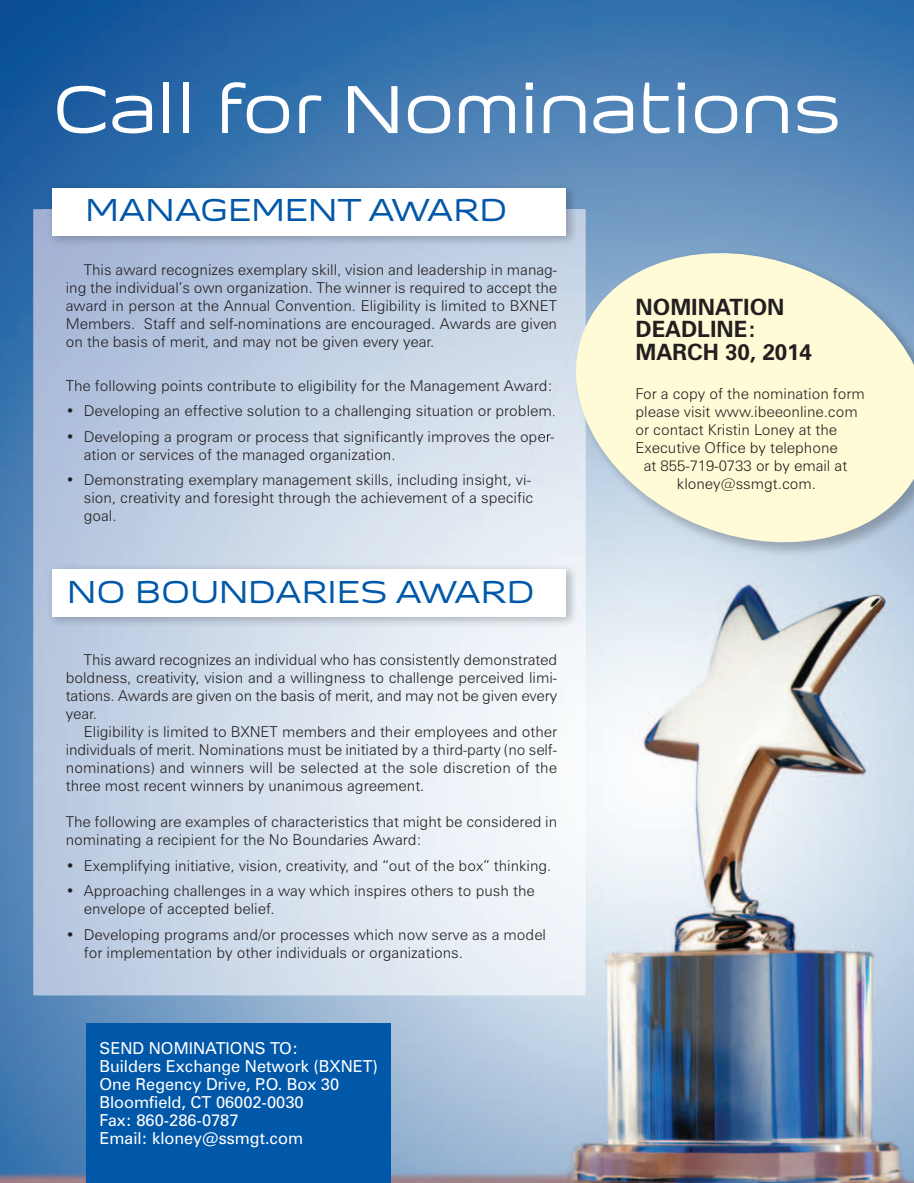
<style>
.page{position:relative;width:914px;height:1183px;background:#fff}
.page>*{position:absolute;margin:0;border:0;box-sizing:border-box;transform-origin:0 0}
.t1{font:71.25px "i Proton";color:#fff}
.t2{font:33.45px "i Proton";color:#0157a8}
.t3{font:700 22.5px/22.5px "Zurich BT";color:#231f20}
.t4{font:16.5px/18px "Zurich BT";color:#fff}
.t5{font:300 15px/18px "Zurich BT";color:#231f20}
</style>
<div class="page">
<img style="left:0;top:0;width:913px;height:1183px">
<img style="left:33px;top:209px;width:552px;height:786px">
<img style="left:43px;top:178px;width:538px;height:74px">
<div style="left:52px;top:188px;width:513px;height:47px;background:#fff"></div>
<img style="left:43px;top:559px;width:538px;height:74px">
<div style="left:52px;top:569px;width:513px;height:47px;background:#fff"></div>
<div style="left:86px;top:1023px;width:304px;height:160px;background:#0157a8"></div>
<img style="left:585px;top:192px;width:328px;height:423px">
<img style="left:522px;top:312px;width:33px;height:187px">
<svg style="left:555px;top:233px;width:358px;height:330px;background:#e1e7d7"></svg>
<h1 class="t1" style="left:52px;top:67px;width:790px">Call for Nominations</h1>
<h2 class="t2" style="left:85px;top:190px;width:423px">MANAGEMENT AWARD</h2>
<p class="t5" style="left:66px;top:262px;width:492px;text-align:justify;text-indent:18px">This award recognizes exemplary skill, vision and leadership in manag&shy;ing the individual’s own organization. The winner is required to accept the award in person at the Annual Convention. Eligibility is limited to BXNET Members. Staff and self-nominations are encouraged. Awards are given on the basis of merit, and may not be given every year.</p>
<p class="t5" style="left:66px;top:378px;width:488px">The following points contribute to eligibility for the Management Award:</p>
<p class="t5" style="left:66px;top:403px;width:491px">• Developing an effective solution to a challenging situation or problem.</p>
<p class="t5" style="left:84px;top:429px;width:472px;text-indent:-18px">• Developing a program or process that significantly improves the oper&shy;ation or services of the managed organization.</p>
<p class="t5" style="left:84px;top:472px;width:451px;text-indent:-18px">• Demonstrating exemplary management skills, including insight, vi&shy;sion, creativity and foresight through the achievement of a specific goal.</p>
<h2 class="t2" style="left:67px;top:571px;width:468px">NO BOUNDARIES AWARD</h2>
<p class="t5" style="left:66px;top:652px;width:492px;text-align:justify;text-indent:18px">This award recognizes an individual who has consistently demonstrated boldness, creativity, vision and a willingness to challenge perceived limi&shy;tations. Awards are given on the basis of merit, and may not be given every year.</p>
<p class="t5" style="left:66px;top:724px;width:493px;text-align:justify;text-indent:18px">Eligibility is limited to BXNET members and their employees and other individuals of merit. Nominations must be initiated by a third-party (no self&shy;nominations) and winners will be selected at the sole discretion of the three most recent winners by unanimous agreement.</p>
<p class="t5" style="left:66px;top:814px;width:492px">The following are examples of characteristics that might be considered in nominating a recipient for the No Boundaries Award:</p>
<p class="t5" style="left:66px;top:858px;width:487px">• Exemplifying initiative, vision, creativity, and “out of the box” thinking.</p>
<p class="t5" style="left:84px;top:883px;width:452px;text-indent:-18px">• Approaching challenges in a way which inspires others to push the envelope of accepted belief.</p>
<p class="t5" style="left:84px;top:927px;width:463px;text-indent:-18px">• Developing programs and/or processes which now serve as a model for implementation by other individuals or organizations.</p>
<p class="t4" style="left:99px;top:1040px;width:280px">SEND NOMINATIONS TO:<br>Builders Exchange Network (BXNET)<br>One Regency Drive, P.O. Box 30<br>Bloomfield, CT 06002-0030<br>Fax: 860-286-0787<br>Email: kloney@ssmgt.com</p>
<h3 class="t3" style="left:635px;top:297px;width:178px">NOMINATION<br>DEADLINE:<br>MARCH 30, 2014</h3>
<p class="t5" style="left:635px;top:386px;width:231px">For a copy of the nomination form</p>
<p class="t5" style="left:635px;top:404px;width:224px">please visit www.ibeeonline.com</p>
<p class="t5" style="left:635px;top:422px;width:203px">or contact Kristin Loney at the</p>
<p class="t5" style="left:635px;top:440px;width:204px">Executive Office by telephone</p>
<p class="t5" style="left:643px;top:458px;width:205px">at 855-719-0733 or by email at</p>
<p class="t5" style="left:676px;top:476px;width:140px">kloney@ssmgt.com.</p>
</div>
